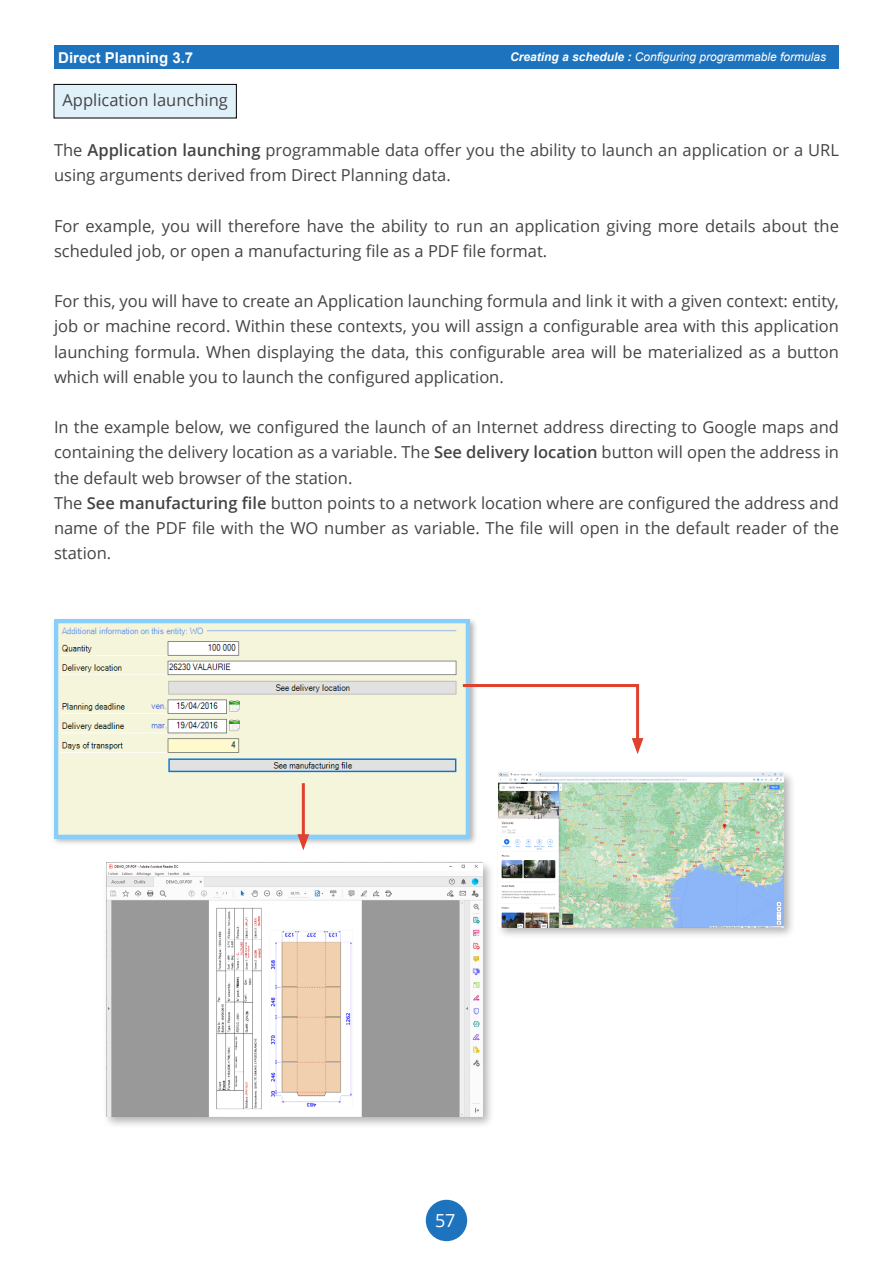
<style>
.page{position:relative;width:893px;height:1263px;background:#fff}
.page>*{position:absolute;margin:0;border:0;box-sizing:border-box;transform-origin:0 0}
.t1{font:18px "Open Sans";color:#fff}
.t2{font:16.5px/25.2px "Open Sans";color:#444}
.t3{font:700 15px "Arial";color:#fff}
.t4{font:italic 12px "Arial";color:#fff}
.s1{font-weight:700}
.s2{font-weight:600}
</style>
<div class="page">
<div style="left:426px;top:1200px;width:41px;height:41px;background:#1e73be;border-radius:50%"></div>
<div style="left:54px;top:45px;width:785px;height:24px;background:#1e73be"></div>
<div style="left:54px;top:84px;width:182px;height:34px;background:#e0f1fa"></div>
<div style="left:54px;top:84px;width:183px;height:34px;border:1px solid #000"></div>
<div style="left:51px;top:617px;width:428px;height:230px;background:#000;opacity:.3"></div>
<img style="left:54px;top:619px;width:416px;height:219px">
<svg style="left:460px;top:682px;width:183px;height:72px"></svg>
<div style="left:102px;top:859px;width:393px;height:270px;background:#000;opacity:.3"></div>
<img style="left:106px;top:863px;width:377px;height:254px">
<div style="left:495px;top:769px;width:301px;height:170px;background:#000;opacity:.3"></div>
<img style="left:499px;top:773px;width:285px;height:154px">
<hr style="left:302px;top:783px;width:3px;height:57px;background:#e0412d">
<svg style="left:297px;top:834px;width:12px;height:16px"></svg>
<p class="t3" style="left:58px;top:47px;width:137px">Direct Planning 3.7</p>
<p class="t4" style="left:510px;top:50px;width:318px"><span class="s1">Creating a schedule :</span> Configuring programmable formulas</p>
<p class="t2" style="left:63px;top:87px;width:167px">Application launching</p>
<p class="t2" style="left:54px;top:137px;width:786px">The <span class="s2">Application launching</span> programmable data offer you the ability to launch an application or a URL using arguments derived from Direct Planning data.</p>
<p class="t2" style="left:54px;top:213px;width:786px">For example, you will therefore have the ability to run an application giving more details about the scheduled job, or open a manufacturing file as a PDF file format.</p>
<p class="t2" style="left:54px;top:288px;width:786px;text-align:justify">For this, you will have to create an Application launching formula and link it with a given context: entity, job or machine record. Within these contexts, you will assign a configurable area with this application launching formula. When displaying the data, this configurable area will be materialized as a button which will enable you to launch the configured application.</p>
<p class="t2" style="left:54px;top:414px;width:786px">In the example below, we configured the launch of an Internet address directing to Google maps and containing the delivery location as a variable. The <span class="s2">See delivery location</span> button will open the address in the default web browser of the station.<br>The <span class="s2">See manufacturing file</span> button points to a network location where are configured the address and name of the PDF file with the WO number as variable. The file will open in the default reader of the station.</p>
<p class="t1" style="left:435px;top:1208px;width:22px">57</p>
</div>
